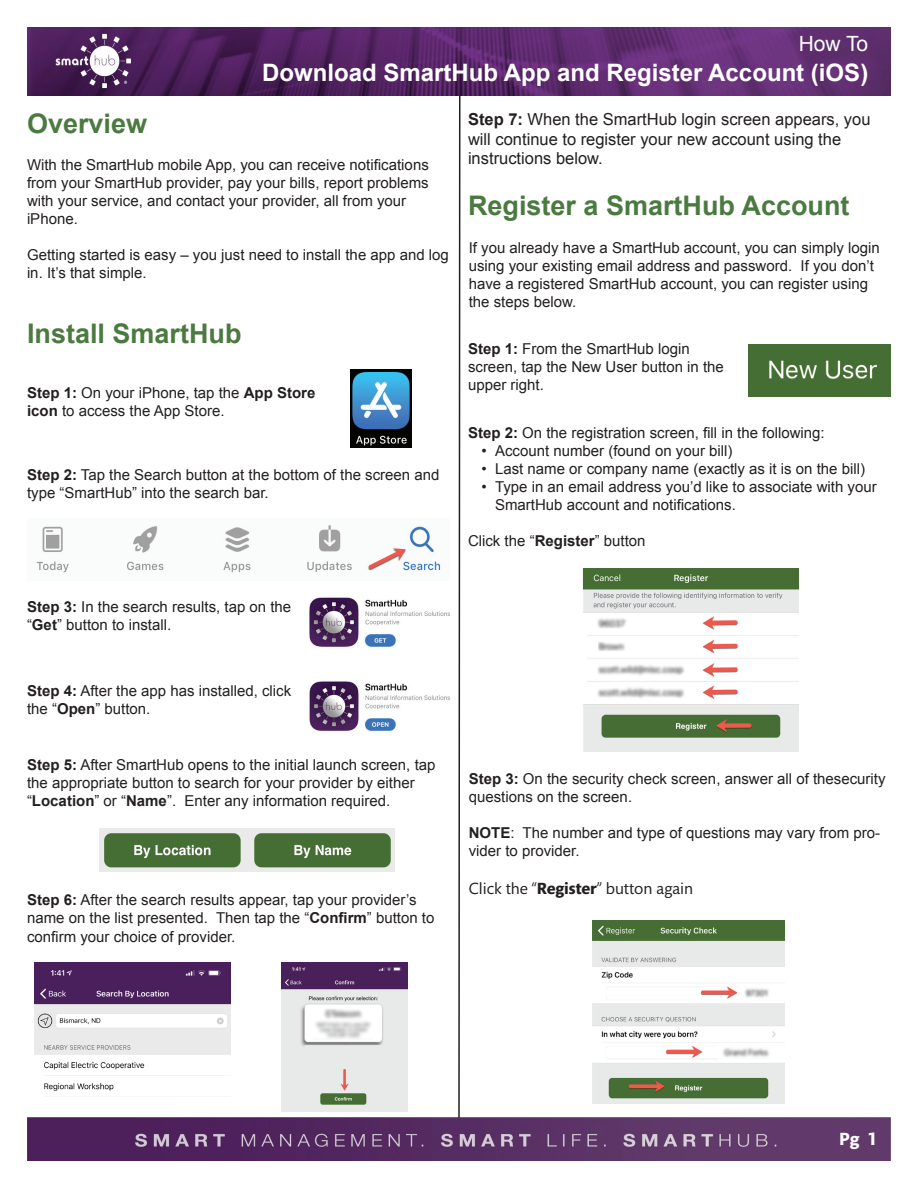
<style>
.page{position:relative;width:918px;height:1188px;background:#fff}
.page>*{position:absolute;margin:0;border:0;box-sizing:border-box;transform-origin:0 0}
.t1{font:700 27px "Arial";color:#4b7a40}
.t2{font:700 24px "Arial";color:#fff}
.t3{font:21px "Arial";color:#fff}
.t4{font:700 18px "Mundo Sans Std";color:#fff}
.t5{font:16.5px/19.8px "Arial";color:#231f20}
.t6{font:16.5px "Mundo Sans Std";color:#231f20}
.t7{font:15px/18px "Arial";color:#231f20}
.s1{font-weight:700}
</style>
<div class="page">
<img style="left:27px;top:1118px;width:864px;height:43px">
<img style="left:351px;top:370px;width:60px;height:77px">
<svg style="left:457px;top:95px;width:4px;height:1024px"></svg>
<img style="left:27px;top:28px;width:864px;height:67px">
<img style="left:36px;top:525px;width:405px;height:48px">
<img style="left:100px;top:828px;width:294px;height:43px">
<img style="left:582px;top:568px;width:217px;height:184px">
<img style="left:35px;top:962px;width:196px;height:129px">
<img style="left:281px;top:962px;width:126px;height:149px">
<img style="left:749px;top:344px;width:141px;height:53px">
<img style="left:309px;top:597px;width:141px;height:50px">
<img style="left:309px;top:681px;width:141px;height:50px">
<img style="left:592px;top:920px;width:193px;height:184px">
<p class="t3" style="left:799px;top:30px;width:71px">How To</p>
<p class="t2" style="left:262px;top:57px;width:608px">Download SmartHub App and Register Account (iOS)</p>
<p class="t1" style="left:27px;top:105px;width:122px">Overview</p>
<p class="t7" style="left:27px;top:156px;width:403px">With the SmartHub mobile App, you can receive notifications from your SmartHub provider, pay your bills, report problems with your service, and contact your provider, all from your iPhone.</p>
<p class="t7" style="left:27px;top:246px;width:423px">Getting started is easy – you just need to install the app and log in. It’s that simple.</p>
<p class="t1" style="left:27px;top:316px;width:216px">Install SmartHub</p>
<p class="t7" style="left:27px;top:384px;width:290px"><span class="s1">Step 1:</span> On your iPhone, tap the <span class="s1">App Store icon</span> to access the App Store.</p>
<p class="t7" style="left:27px;top:466px;width:414px"><span class="s1">Step 2:</span> Tap the Search button at the bottom of the screen and type “SmartHub” into the search bar.</p>
<p class="t5" style="left:468px;top:109px;width:404px"><span class="s1">Step 7:</span> When the SmartHub login screen appears, you will continue to register your new account using the instructions below.</p>
<p class="t1" style="left:468px;top:188px;width:383px">Register a SmartHub Account</p>
<p class="t7" style="left:469px;top:239px;width:413px">If you already have a SmartHub account, you can simply login using your existing email address and password. If you don’t have a registered SmartHub account, you can register using the steps below.</p>
<p class="t7" style="left:468px;top:340px;width:257px"><span class="s1">Step 1:</span> From the SmartHub login screen, tap the New User button in the upper right.</p>
<p class="t7" style="left:468px;top:423px;width:358px"><span class="s1">Step 2:</span> On the registration screen, fill in the following:</p>
<p class="t7" style="left:482px;top:441px;width:253px">• Account number (found on your bill)</p>
<p class="t7" style="left:482px;top:459px;width:385px">• Last name or company name (exactly as it is on the bill)</p>
<p class="t7" style="left:495px;top:477px;width:383px;text-indent:-14px">• Type in an email address you’d like to associate with your<br>SmartHub account and notifications.</p>
<p class="t7" style="left:468px;top:531px;width:179px">Click the “<span class="s1">Register</span>” button</p>
<p class="t7" style="left:27px;top:598px;width:266px"><span class="s1">Step 3:</span> In the search results, tap on the “<span class="s1">Get</span>” button to install.</p>
<p class="t7" style="left:27px;top:681px;width:266px"><span class="s1">Step 4:</span> After the app has installed, click the “<span class="s1">Open</span>” button.</p>
<p class="t7" style="left:27px;top:756px;width:410px"><span class="s1">Step 5:</span> After SmartHub opens to the initial launch screen, tap the appropriate button to search for your provider by either “<span class="s1">Location</span>” or “<span class="s1">Name</span>”. Enter any information required.</p>
<p class="t7" style="left:27px;top:891px;width:409px"><span class="s1">Step 6:</span> After the search results appear, tap your provider’s name on the list presented. Then tap the “<span class="s1">Confirm</span>” button to</p>
<p class="t7" style="left:27px;top:928px;width:210px">confirm your choice of provider.</p>
<p class="t7" style="left:469px;top:770px;width:418px"><span class="s1">Step 3:</span> On the security check screen, answer all of thesecurity questions on the screen.</p>
<p class="t7" style="left:469px;top:824px;width:413px"><span class="s1">NOTE</span>: The number and type of questions may vary from pro&shy;vider to provider.</p>
<p class="t6" style="left:469px;top:880px;width:226px">Click the “<span class="s1">Register</span>” button again</p>
<p class="t4" style="left:839px;top:1129px;width:40px">Pg 1</p>
</div>
